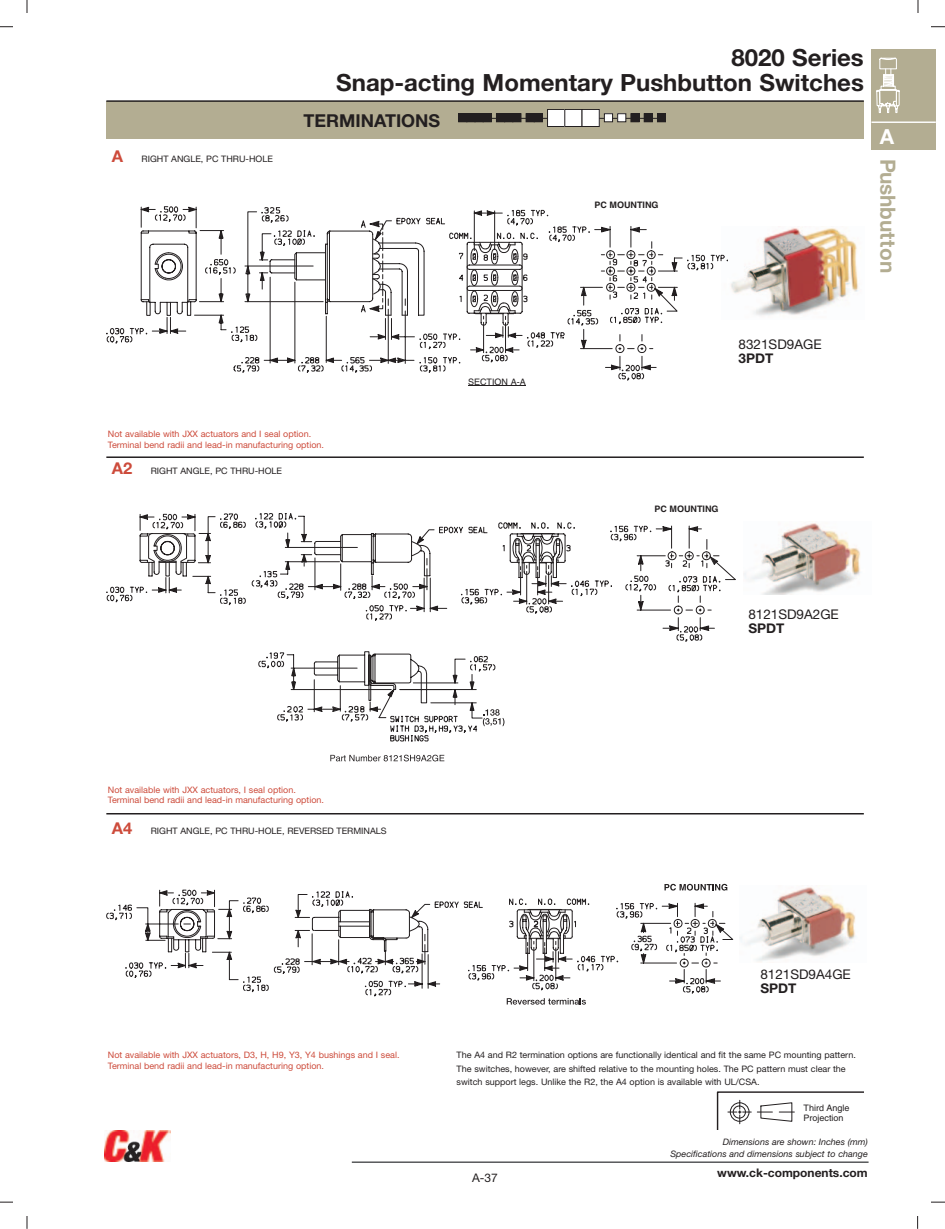
<style>
.page{position:relative;width:945px;height:1229px;background:#fff}
.page>*{position:absolute;margin:0;border:0;box-sizing:border-box;transform-origin:0 0}
.t1{font:700 23.7px/25.2px "Helvetica Neue";color:#231f20;text-align:right}
.t2{font:700 21px "Helvetica Neue";color:#b3ad92}
.t3{font:700 20.7px "Helvetica Neue";color:#fff}
.t4{font:700 17.85px "Helvetica Neue";color:#231f20}
.t5{font:13.35px "Helvetica Neue";color:#231f20}
.t6{font:700 13.35px "Helvetica Neue";color:#231f20}
.t7{font:700 11.85px "Helvetica Neue";color:#231f20}
.t8{font:11.85px "Helvetica Neue";color:#231f20}
.t9{font:8.85px/13.4px "Helvetica Neue";color:#231f20}
.t10{font:8.85px/10.4px "Helvetica Neue";color:#cd4b3b}
.t11{font:italic 8.85px/11.9px "Helvetica Neue";color:#231f20;text-align:right}
.t12{font:8.85px/10.6px "Helvetica";color:#231f20}
.t13{font:700 8.85px "Helvetica";color:#231f20}
.s1{font-weight:700;font-size:16.35px;color:#cd4b3b}
</style>
<div class="page">
<hr style="left:352px;top:1161px;width:517px;height:1px;background:#57585a">
<svg style="left:0;top:0;width:28px;height:27px"></svg>
<svg style="left:0;top:1201px;width:28px;height:27px"></svg>
<svg style="left:917px;top:1201px;width:28px;height:27px"></svg>
<svg style="left:918px;top:0;width:27px;height:27px"></svg>
<div style="left:14px;top:13px;width:26px;height:27px;background:#fff"></div>
<div style="left:904px;top:13px;width:28px;height:27px;background:#fff"></div>
<div style="left:14px;top:1188px;width:26px;height:27px;background:#fff"></div>
<div style="left:904px;top:1188px;width:28px;height:27px;background:#fff"></div>
<div style="left:872px;top:49px;width:64px;height:101px;background:#b3ad92"></div>
<hr style="left:872px;top:121px;width:64px;height:2px;background:#fff">
<svg style="left:876px;top:57px;width:24px;height:56px"></svg>
<img style="left:104px;top:1130px;width:67px;height:32px">
<svg style="left:717px;top:1091px;width:147px;height:38px"></svg>
<div style="left:106px;top:101px;width:758px;height:37px;background:#b3ad92"></div>
<div style="left:459px;top:114px;width:8px;height:8px;background:#231f20"></div>
<div style="left:458px;top:113px;width:9px;height:9px;border:1px solid #231f20"></div>
<div style="left:467px;top:114px;width:8px;height:8px;background:#231f20"></div>
<div style="left:467px;top:113px;width:8px;height:9px;border:1px solid #231f20"></div>
<div style="left:475px;top:114px;width:8px;height:8px;background:#231f20"></div>
<div style="left:475px;top:113px;width:9px;height:9px;border:1px solid #231f20"></div>
<div style="left:483px;top:114px;width:8px;height:8px;background:#231f20"></div>
<div style="left:483px;top:113px;width:9px;height:9px;border:1px solid #231f20"></div>
<div style="left:496px;top:114px;width:9px;height:8px;background:#231f20"></div>
<div style="left:496px;top:113px;width:9px;height:9px;border:1px solid #231f20"></div>
<div style="left:505px;top:114px;width:8px;height:8px;background:#231f20"></div>
<div style="left:504px;top:113px;width:9px;height:9px;border:1px solid #231f20"></div>
<div style="left:513px;top:114px;width:8px;height:8px;background:#231f20"></div>
<div style="left:512px;top:113px;width:9px;height:9px;border:1px solid #231f20"></div>
<div style="left:526px;top:114px;width:8px;height:8px;background:#231f20"></div>
<div style="left:526px;top:113px;width:9px;height:9px;border:1px solid #231f20"></div>
<div style="left:534px;top:114px;width:8px;height:8px;background:#231f20"></div>
<div style="left:534px;top:113px;width:9px;height:9px;border:1px solid #231f20"></div>
<div style="left:548px;top:109px;width:17px;height:17px;background:#fff"></div>
<div style="left:547px;top:109px;width:18px;height:18px;border:1px solid #231f20"></div>
<div style="left:565px;top:109px;width:17px;height:17px;background:#fff"></div>
<div style="left:564px;top:109px;width:18px;height:18px;border:1px solid #231f20"></div>
<div style="left:582px;top:109px;width:17px;height:17px;background:#fff"></div>
<div style="left:582px;top:109px;width:18px;height:18px;border:1px solid #231f20"></div>
<div style="left:604px;top:114px;width:9px;height:8px;background:#fff"></div>
<div style="left:604px;top:113px;width:9px;height:9px;border:1px solid #231f20"></div>
<div style="left:618px;top:114px;width:8px;height:8px;background:#fff"></div>
<div style="left:617px;top:113px;width:9px;height:9px;border:1px solid #231f20"></div>
<div style="left:631px;top:114px;width:8px;height:8px;background:#231f20"></div>
<div style="left:631px;top:113px;width:8px;height:9px;border:1px solid #231f20"></div>
<div style="left:644px;top:114px;width:8px;height:8px;background:#231f20"></div>
<div style="left:644px;top:113px;width:9px;height:9px;border:1px solid #231f20"></div>
<div style="left:657px;top:114px;width:9px;height:8px;background:#231f20"></div>
<div style="left:657px;top:113px;width:9px;height:9px;border:1px solid #231f20"></div>
<hr style="left:468px;top:386px;width:58px;height:1px;background:#231f20">
<svg style="left:330px;top:754px;width:114px;height:7px"></svg>
<svg style="left:106px;top:513px;width:630px;height:229px"></svg>
<img style="left:731px;top:228px;width:128px;height:88px">
<img style="left:740px;top:885px;width:116px;height:77px">
<img style="left:744px;top:523px;width:117px;height:71px">
<hr style="left:106px;top:813px;width:758px;height:1px;background:#231f20">
<hr style="left:106px;top:456px;width:758px;height:2px;background:#231f20">
<svg style="left:106px;top:884px;width:627px;height:120px"></svg>
<svg style="left:106px;top:206px;width:622px;height:174px"></svg>
<hr style="left:106px;top:100px;width:758px;height:2px;background:#231f20">
<p class="t9" style="left:112px;top:153px;width:163px"><span class="s1">A</span> RIGHT ANGLE, PC THRU-HOLE</p>
<h1 class="t1" style="left:336px;top:47px;width:529px">8020 Series<br>Snap-acting Momentary Pushbutton Switches</h1>
<h3 class="t4" style="left:303px;top:114px;width:138px">TERMINATIONS</h3>
<p class="t13" style="left:594px;top:197px;width:66px">PC MOUNTING</p>
<h3 class="t3" style="left:880px;top:123px;width:16px">A</h3>
<h2 class="t2" style="left:901px;top:158px;width:116px;rotate:90deg">Pushbutton</h2>
<p class="t10" style="left:108px;top:430px;width:218px">Not available with JXX actuators and I seal option.<br>Terminal bend radii and lead-in manufacturing option.</p>
<p class="t9" style="left:112px;top:465px;width:172px"><span class="s1">A2</span> RIGHT ANGLE, PC THRU-HOLE</p>
<p class="t12" style="left:468px;top:377px;width:59px">SECTION A-A</p>
<h3 class="t5" style="left:739px;top:339px;width:85px">8321SD9AGE</h3>
<h3 class="t6" style="left:739px;top:353px;width:36px">3PDT</h3>
<p class="t13" style="left:654px;top:500px;width:66px">PC MOUNTING</p>
<h3 class="t5" style="left:748px;top:609px;width:92px">8121SD9A2GE</h3>
<h3 class="t6" style="left:748px;top:623px;width:38px">SPDT</h3>
<p class="t10" style="left:108px;top:785px;width:218px">Not available with JXX actuators, I seal option.<br>Terminal bend radii and lead-in manufacturing option.</p>
<p class="t9" style="left:112px;top:825px;width:276px"><span class="s1">A4</span> RIGHT ANGLE, PC THRU-HOLE, REVERSED TERMINALS</p>
<h3 class="t5" style="left:760px;top:969px;width:92px">8121SD9A4GE</h3>
<h3 class="t6" style="left:760px;top:984px;width:38px">SPDT</h3>
<p class="t10" style="left:108px;top:1051px;width:293px">Not available with JXX actuators, D3, H, H9, Y3, Y4 bushings and I seal.<br>Terminal bend radii and lead-in manufacturing option.</p>
<p class="t9" style="left:457px;top:1049px;width:401px">The A4 and R2 termination options are functionally identical and fit the same PC mounting pattern.<br>The switches, however, are shifted relative to the mounting holes. The PC pattern must clear the switch support legs. Unlike the R2, the A4 option is available with UL/CSA.</p>
<h3 class="t8" style="left:472px;top:1173px;width:27px">A-37</h3>
<p class="t12" style="left:804px;top:1103px;width:47px">Third Angle<br>Projection</p>
<p class="t11" style="left:670px;top:1136px;width:199px">Dimensions are shown: Inches (mm)<br>Specifications and dimensions subject to change</p>
<h3 class="t7" style="left:717px;top:1168px;width:152px">www.ck-components.com</h3>
</div>
